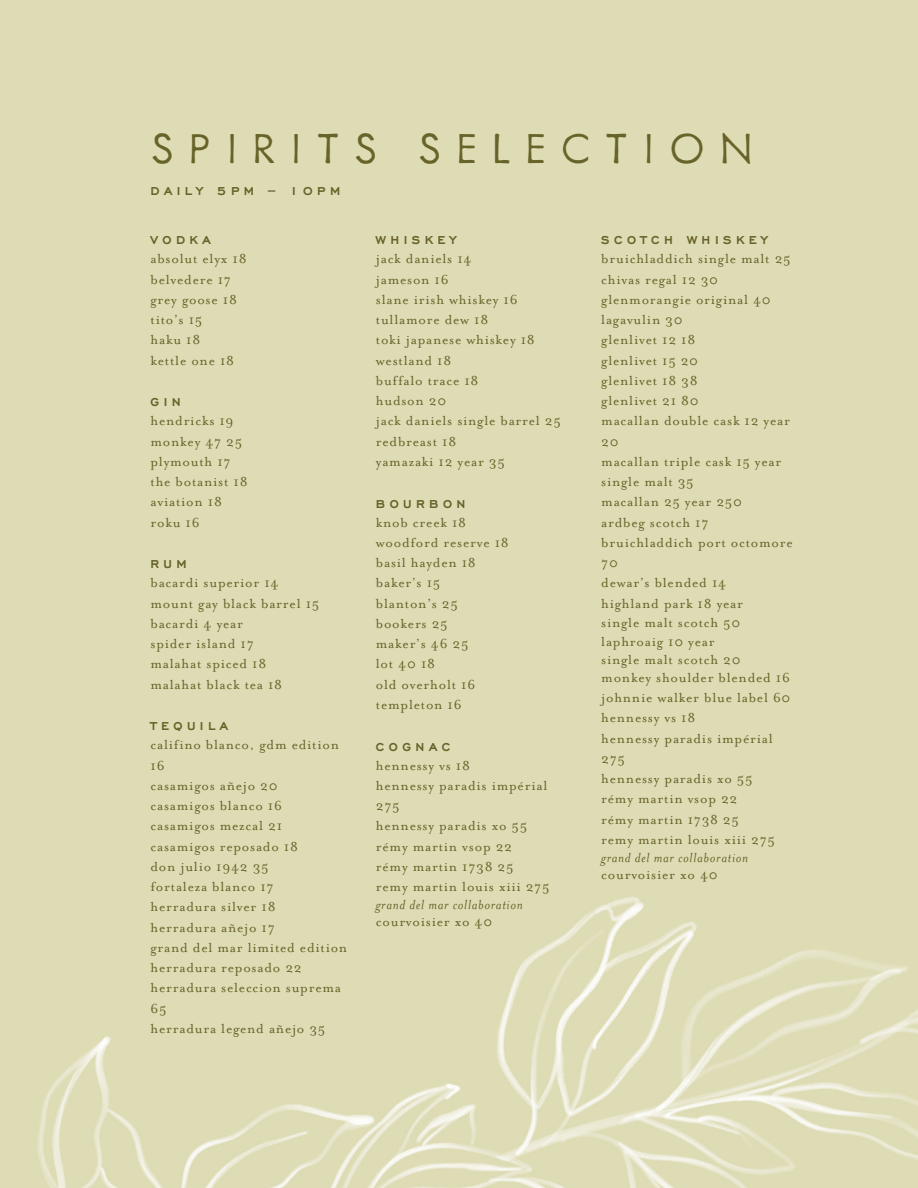
<style>
.page{position:relative;width:918px;height:1188px;background:#dedcb5}
.page>*{position:absolute;margin:0;border:0;box-sizing:border-box;transform-origin:0 0}
.t1{font:300 48px "Metallophile Sp 8";letter-spacing:.3em;color:#686329}
.t2{font:15px/20.2px "Mrs Eaves OT";letter-spacing:.05em;color:#686329}
.t3{font:700 15px "Engravers Gothic";letter-spacing:.3em;color:#686329}
.t4{font:italic 15px "Mrs Eaves OT";letter-spacing:.05em;color:#686329}
</style>
<div class="page">
<h1 class="t1" style="left:151px;top:120px;width:604px">SPIRITS SELECTION</h1>
<p class="t3" style="left:151px;top:183px;width:191px">DAILY 5PM – 10PM</p>
<p class="t3" style="left:151px;top:232px;width:62px">VODKA</p>
<p class="t2" style="left:151px;top:249px;width:98px">absolut elyx 18 belvedere 17 grey goose 18 tito’s 15<br>haku 18<br>kettle one 18</p>
<p class="t3" style="left:151px;top:394px;width:32px">GIN</p>
<p class="t2" style="left:151px;top:411px;width:99px">hendricks 19 monkey 47 25 plymouth 17 the botanist 18 aviation 18 roku 16</p>
<p class="t3" style="left:151px;top:556px;width:38px">RUM</p>
<p class="t2" style="left:151px;top:573px;width:170px">bacardi superior 14 mount gay black barrel 15 bacardi 4 year<br>spider island 17<br>malahat spiced 18 malahat black tea 18</p>
<p class="t3" style="left:151px;top:718px;width:79px">TEQUILA</p>
<p class="t2" style="left:151px;top:735px;width:198px">califino blanco, gdm edition<br>16<br>casamigos añejo 20<br>casamigos blanco 16 casamigos mezcal 21 casamigos reposado 18<br>don julio 1942 35<br>fortaleza blanco 17<br>herradura silver 18<br>herradura añejo 17<br>grand del mar limited edition herradura reposado 22 herradura seleccion suprema<br>65<br>herradura legend añejo 35</p>
<p class="t3" style="left:376px;top:232px;width:82px">WHISKEY</p>
<p class="t2" style="left:376px;top:249px;width:187px">jack daniels 14<br>jameson 16<br>slane irish whiskey 16 tullamore dew 18<br>toki japanese whiskey 18 westland 18<br>buffalo trace 18<br>hudson 20<br>jack daniels single barrel 25 redbreast 18<br>yamazaki 12 year 35</p>
<p class="t3" style="left:376px;top:495px;width:91px">BOURBON</p>
<p class="t2" style="left:376px;top:512px;width:135px">knob creek 18 woodford reserve 18 basil hayden 18 baker’s 15<br>blanton’s 25 bookers 25<br>maker’s 46 25<br>lot 40 18<br>old overholt 16 templeton 16</p>
<p class="t3" style="left:376px;top:738px;width:76px">COGNAC</p>
<p class="t2" style="left:376px;top:755px;width:175px">hennessy vs 18<br>hennessy paradis impérial<br>275<br>hennessy paradis xo 55 rémy martin vsop 22<br>rémy martin 1738 25<br>remy martin louis xiii 275</p>
<p class="t4" style="left:376px;top:897px;width:149px">grand del mar collaboration</p>
<p class="t2" style="left:376px;top:912px;width:118px">courvoisier xo 40</p>
<p class="t3" style="left:601px;top:232px;width:168px">SCOTCH WHISKEY</p>
<p class="t2" style="left:601px;top:249px;width:193px">bruichladdich single malt 25 chivas regal 12 30 glenmorangie original 40 lagavulin 30<br>glenlivet 12 18<br>glenlivet 15 20<br>glenlivet 18 38<br>glenlivet 21 80<br>macallan double cask 12 year<br>20<br>macallan triple cask 15 year single malt 35<br>macallan 25 year 250<br>ardbeg scotch 17 bruichladdich port octomore<br>70<br>dewar’s blended 14<br>highland park 18 year<br>single malt scotch 50 laphroaig 10 year<br>single malt scotch 20 monkey shoulder blended 16</p>
<p class="t2" style="left:601px;top:688px;width:191px">johnnie walker blue label 60 hennessy vs 18<br>hennessy paradis impérial<br>275<br>hennessy paradis xo 55<br>rémy martin vsop 22<br>rémy martin 1738 25<br>remy martin louis xiii 275</p>
<p class="t4" style="left:601px;top:849px;width:149px">grand del mar collaboration</p>
<p class="t2" style="left:601px;top:864px;width:118px">courvoisier xo 40</p>
</div>
